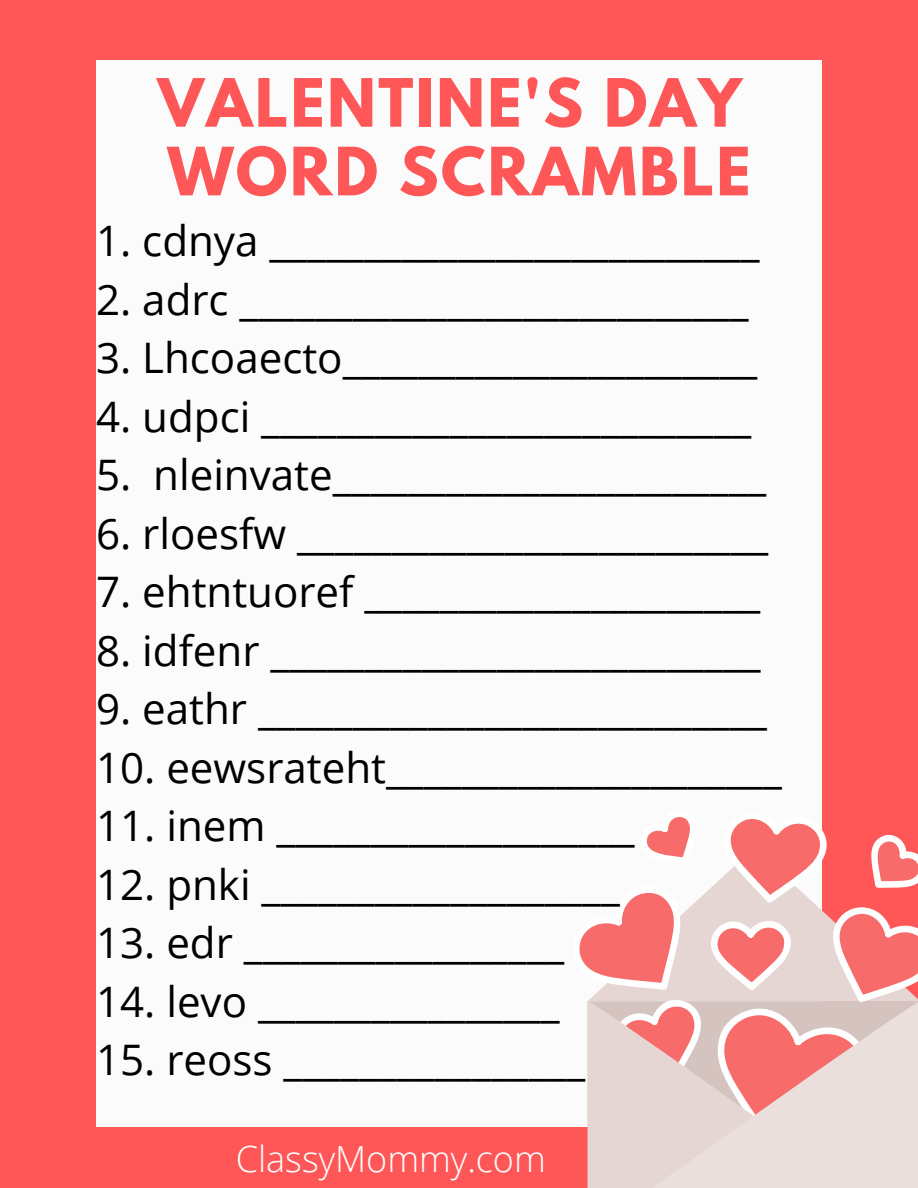
<style>
.page{position:relative;width:918px;height:1188px;background:#ff5757}
.page>*{position:absolute;margin:0;border:0;box-sizing:border-box;transform-origin:0 0}
.t1{font:700 58.95px "League Spartan";letter-spacing:.04em;color:#ff5757}
.t2{font:42.15px "Open Sans";color:#000}
.t3{font:300 36px "Open Sans";color:#fff}
</style>
<div class="page">
<div style="left:96px;top:61px;width:726px;height:1066px;background:#fbfbfb"></div>
<svg style="left:595px;top:889px;width:115px;height:106px;background:#e7d9d7"></svg>
<svg style="left:588px;top:996px;width:330px;height:192px;background:#e7d2cf"></svg>
<svg style="left:579px;top:889px;width:104px;height:101px"></svg>
<svg style="left:646px;top:817px;width:44px;height:41px"></svg>
<svg style="left:710px;top:819px;width:208px;height:328px"></svg>
<p class="t1" style="left:158px;top:74px;width:586px">VALENTINE'S DAY</p>
<p class="t1" style="left:167px;top:142px;width:585px">WORD SCRAMBLE</p>
<p class="t2" style="left:96px;top:211px;width:665px">1. cdnya __________________________</p>
<p class="t2" style="left:96px;top:270px;width:654px">2. adrc ___________________________</p>
<p class="t2" style="left:96px;top:328px;width:663px">3. Lhcoaecto______________________</p>
<p class="t2" style="left:96px;top:387px;width:657px">4. udpci __________________________</p>
<p class="t2" style="left:96px;top:445px;width:672px">5. nleinvate_______________________</p>
<p class="t2" style="left:96px;top:504px;width:674px">6. rloesfw _________________________</p>
<p class="t2" style="left:96px;top:562px;width:666px">7. ehtntuoref _____________________</p>
<p class="t2" style="left:96px;top:621px;width:666px">8. idfenr __________________________</p>
<p class="t2" style="left:96px;top:679px;width:673px">9. eathr ___________________________</p>
<p class="t2" style="left:96px;top:738px;width:687px">10. eewsrateht_____________________</p>
<p class="t2" style="left:96px;top:796px;width:540px">11. inem ___________________</p>
<p class="t2" style="left:96px;top:855px;width:525px">12. pnki ___________________</p>
<p class="t2" style="left:96px;top:913px;width:470px">13. edr _________________</p>
<p class="t2" style="left:96px;top:972px;width:465px">14. levo ________________</p>
<p class="t2" style="left:96px;top:1030px;width:491px">15. reoss ________________</p>
<p class="t3" style="left:236px;top:1134px;width:312px">ClassyMommy.com</p>
</div>
